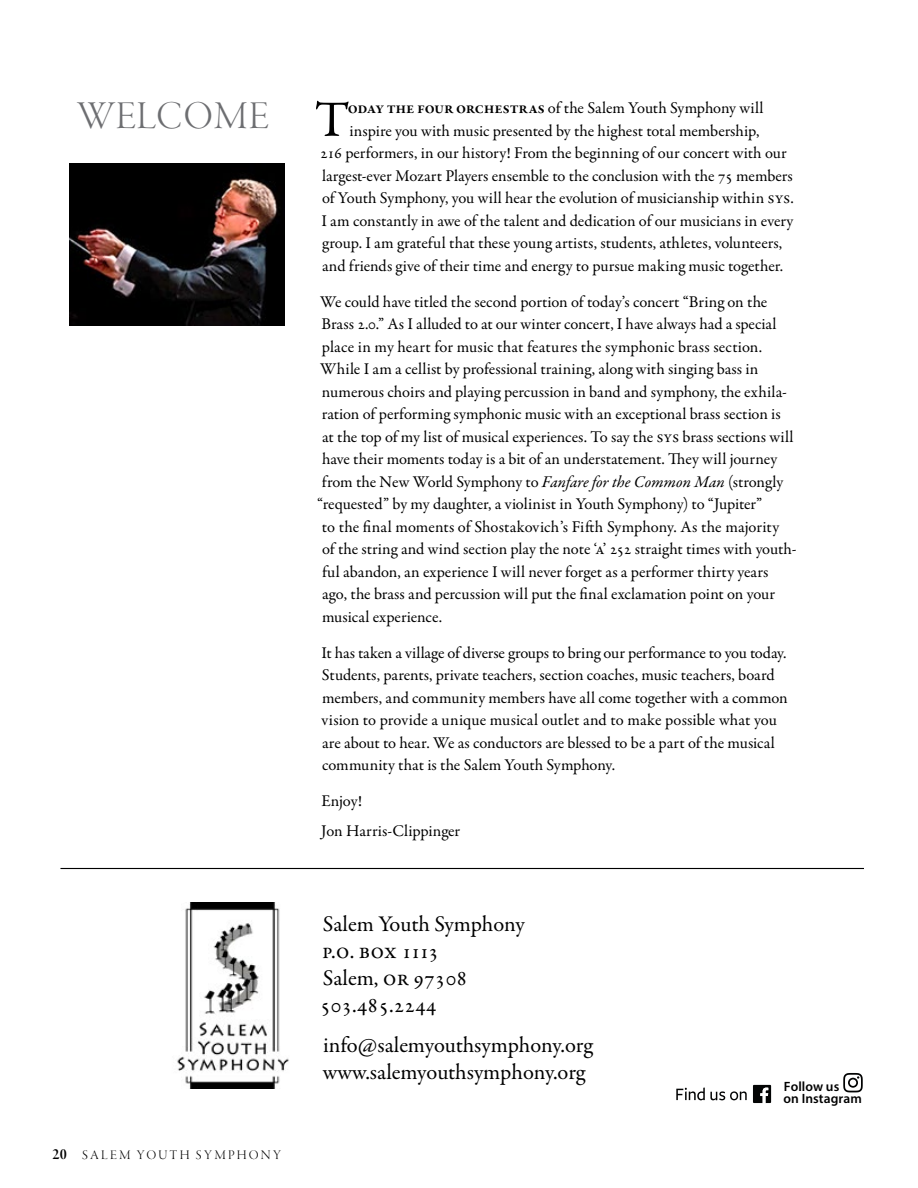
<style>
.page{position:relative;width:918px;height:1188px;background:#fff}
.page>*{position:absolute;margin:0;border:0;box-sizing:border-box;transform-origin:0 0}
.t1{font:51.15px "Garamond Premr Pro";color:#000}
.t2{font:40.5px "Garamond Premr Pro Lt Disp";letter-spacing:.015em;color:#6d6e71}
.t3{font:22.5px/27px "Garamond Premr Pro";color:#000}
.t4{font:16.5px/22.5px "Garamond Premr Pro";letter-spacing:-.005em;color:#000}
.t5{font:13.5px "Garamond Premr Pro Lt Disp";letter-spacing:.175em;color:#000}
.t6{font:600 13.5px/12px "Myriad Pro";letter-spacing:.005em;color:#000}
.s1{font-family:"Garamond Premr Pro Smbd Disp";font-size:16.5px}
.s2{font-family:"Garamond Premr Pro Smbd Subh"}
.s3{font-style:italic}
</style>
<div class="page">
<hr style="left:60px;top:868px;width:804px;height:1px;background:#000">
<img style="left:177px;top:903px;width:112px;height:185px">
<svg style="left:843px;top:1073px;width:20px;height:19px"></svg>
<svg style="left:676px;top:1088px;width:71px;height:12px"></svg>
<svg style="left:753px;top:1085px;width:18px;height:18px"></svg>
<img style="left:69px;top:164px;width:216px;height:162px">
<h2 class="t2" style="left:78px;top:94px;width:193px">WELCOME</h2>
<p class="t5" style="left:53px;top:1148px;width:230px"><span class="s1">20</span> SALEM YOUTH SYMPHONY</p>
<h1 class="t1" style="left:315px;top:89px;width:36px">T</h1>
<p class="t4" style="left:320px;top:97px;width:475px;text-align:center"><span class="s2">oday the four orchestras</span> of the Salem Youth Symphony will<br>inspire you with music presented by the highest total membership,<br>216 performers, in our history! From the beginning of our concert with our largest-ever Mozart Players ensemble to the conclusion with the 75 members of Youth Symphony, you will hear the evolution of musicianship within sys.<br>I am constantly in awe of the talent and dedication of our musicians in every group. I am grateful that these young artists, students, athletes, volunteers, and friends give of their time and energy to pursue making music together.</p>
<p class="t4" style="left:317px;top:291px;width:481px">We could have titled the second portion of today’s concert “Bring on the Brass 2.0.” As I alluded to at our winter concert, I have always had a special place in my heart for music that features the symphonic brass section.<br>While I am a cellist by professional training, along with singing bass in numerous choirs and playing percussion in band and symphony, the exhila&shy;ration of performing symphonic music with an exceptional brass section is<br>at the top of my list of musical experiences. To say the sys brass sections will have their moments today is a bit of an understatement. They will journey from the New World Symphony to <span class="s3">Fanfare for the Common Man</span> (strongly “requested” by my daughter, a violinist in Youth Symphony) to “Jupiter”<br>to the final moments of Shostakovich’s Fifth Symphony. As the majority<br>of the string and wind section play the note ‘a’ 252 straight times with youth&shy;ful abandon, an experience I will never forget as a performer thirty years<br>ago, the brass and percussion will put the final exclamation point on your musical experience.</p>
<p class="t4" style="left:321px;top:642px;width:468px">It has taken a village of diverse groups to bring our performance to you today.<br>Students, parents, private teachers, section coaches, music teachers, board members, and community members have all come together with a common vision to provide a unique musical outlet and to make possible what you are about to hear. We as conductors are blessed to be a part of the musical community that is the Salem Youth Symphony.</p>
<p class="t4" style="left:321px;top:787px;width:140px;line-height:29.2px">Enjoy!<br>Jon Harris-Clippinger</p>
<h3 class="t3" style="left:320px;top:911px;width:207px">Salem Youth Symphony<br>P.O. BOX 1113<br>Salem, OR 97308<br>503.485.2244</h3>
<h3 class="t3" style="left:323px;top:1032px;width:272px">info@salemyouthsymphony.org www.salemyouthsymphony.org</h3>
<p class="t6" style="left:784px;top:1080px;width:80px">Follow us<br>on Instagram</p>
</div>
